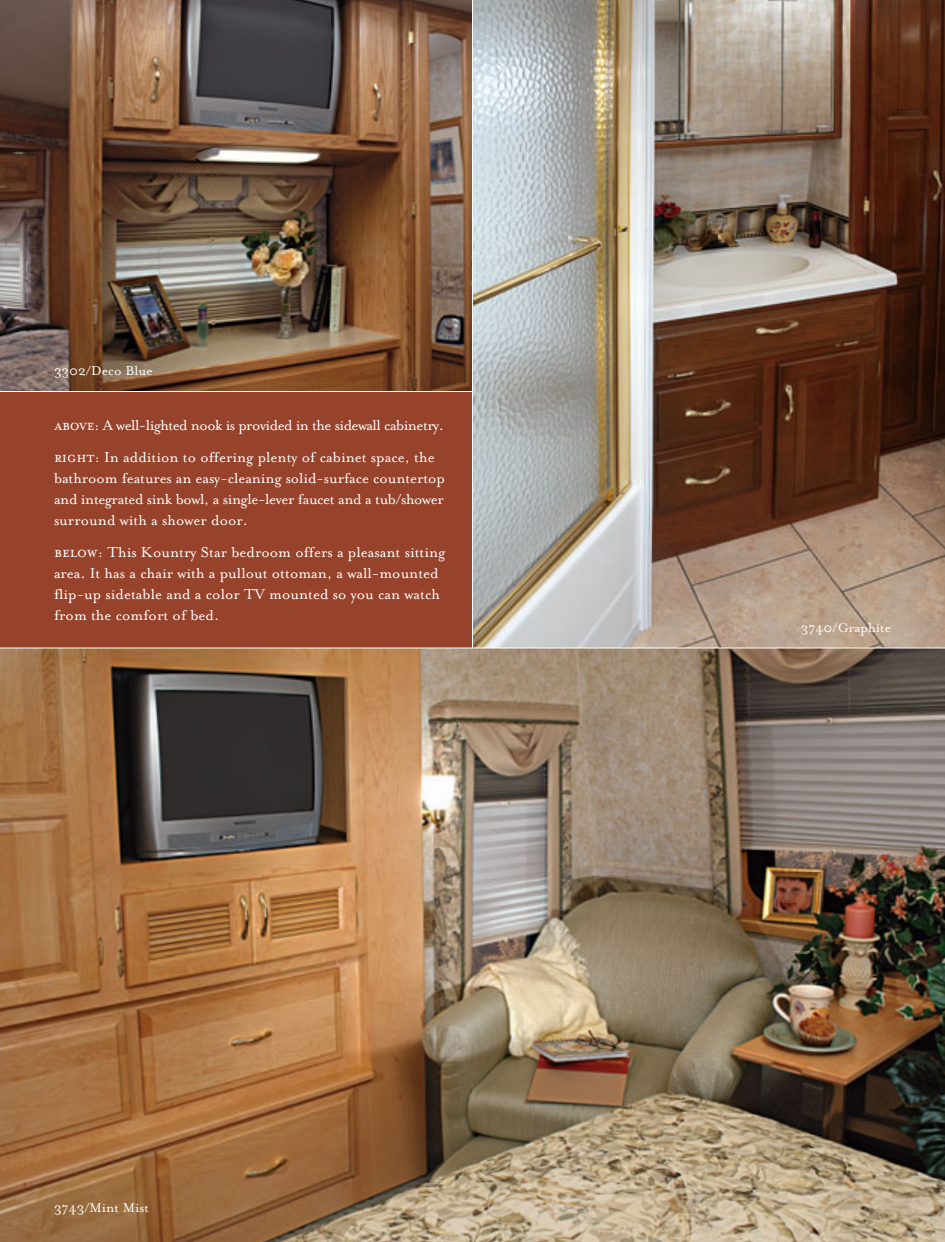
<style>
.page{position:relative;width:945px;height:1242px;background:#fff}
.page>*{position:absolute;margin:0;border:0;box-sizing:border-box;transform-origin:0 0}
.t1{font:16.5px/21px "Mrs Eaves Roman";color:#fff;text-align:justify}
.t2{font:16.5px/31.8px "Mrs Eaves Roman";letter-spacing:-.035em;color:#fff}
.t3{font:15px "Mrs Eaves Roman";color:#fff}
.s1{font-family:"Mrs Eaves Small Caps"}
</style>
<div class="page">
<img style="left:0;top:0;width:472px;height:391px">
<img style="left:0;top:649px;width:945px;height:592px">
<img style="left:474px;top:0;width:471px;height:648px">
<div style="left:0;top:392px;width:472px;height:256px;background:#97422b"></div>
<p class="t3" style="left:54px;top:366px;width:100px">3302/Deco Blue</p>
<p class="t2" style="left:54px;top:411px;width:392px"><span class="s1">above:</span> A well-lighted nook is provided in the sidewall cabinetry. <span class="s1">right:</span> In addition to offering plenty of cabinet space, the</p>
<p class="t1" style="left:54px;top:470px;width:392px">bathroom features an easy-cleaning solid-surface countertop and integrated sink bowl, a single-lever faucet and a tub/shower surround with a shower door.</p>
<p class="t1" style="left:54px;top:543px;width:393px;text-align:left"><span class="s1">below:</span> This Kountry Star bedroom offers a pleasant sitting area. It has a chair with a pullout ottoman, a wall-mounted flip-up sidetable and a color TV mounted so you can watch from the comfort of bed.</p>
<p class="t3" style="left:54px;top:1203px;width:96px">3743/Mint Mist</p>
<p class="t3" style="left:801px;top:622px;width:92px">3740/Graphite</p>
</div>
